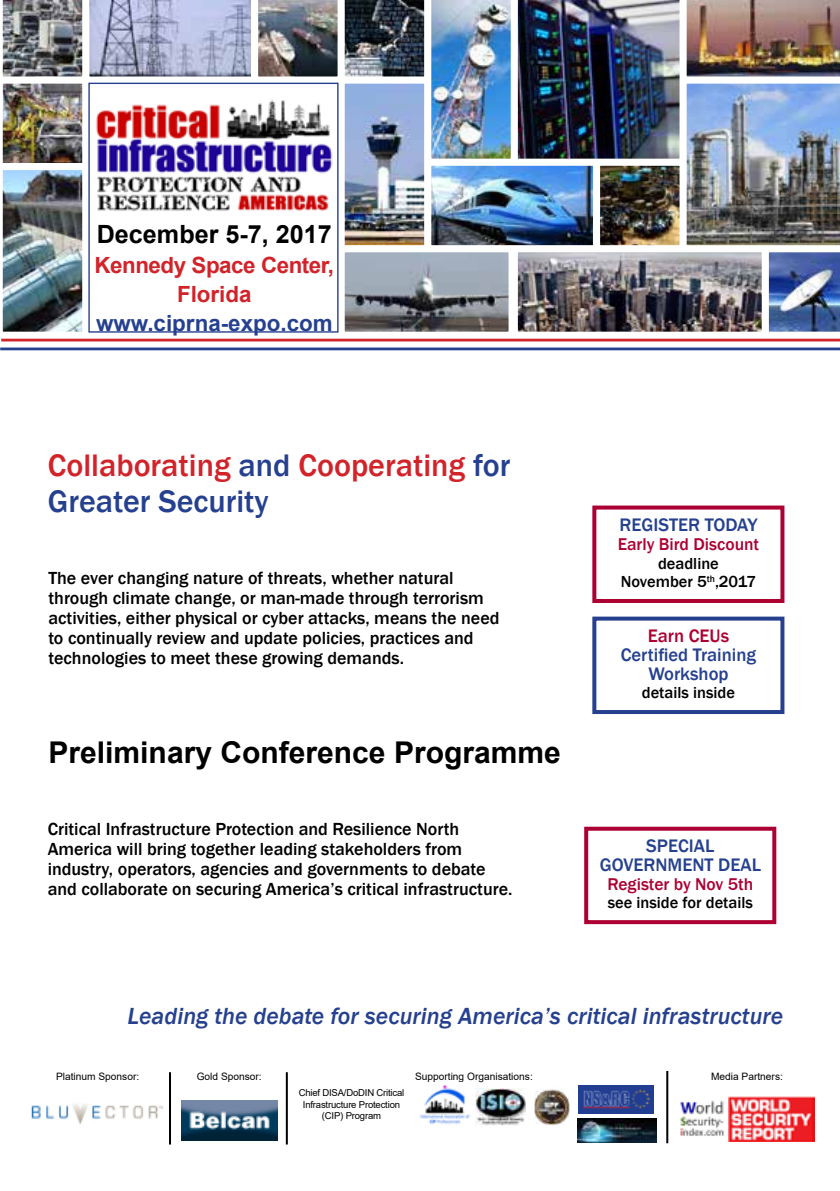
<style>
.page{position:relative;width:840px;height:1191px;background:#fff}
.page>*{position:absolute;margin:0;border:0;box-sizing:border-box;transform-origin:0 0}
.t1{font:500 32px/36px "Franklin Gothic";color:#d2232a}
.t2{font:700 30px "Arial";color:#000}
.t3{font:700 25.2px "Arial";color:#000}
.t4{font:italic 500 24px "Franklin Gothic";color:#25408f}
.t5{font:700 22.4px/29.4px "Arial";letter-spacing:-.02em;color:#d2232a;text-align:center}
.t6{font:700 22.4px "Arial";color:#25408f}
.t7{font:500 18.6px/18.6px "Franklin Gothic";color:#25408f;text-align:center}
.t8{font:500 18.6px "Franklin Gothic";color:#ac0033}
.t9{font:500 18px/20px "Franklin Gothic";color:#000}
.t10{font:500 17.6px "Franklin Gothic";color:#ac0033}
.t11{font:500 16.4px/18.6px "Franklin Gothic";color:#000;text-align:center}
.t12{font:10.2px "Arial";color:#000}
.t13{font:9.6px/11.4px "Arial";letter-spacing:-.02em;color:#000;text-align:center}
.s1{color:#25408f}
</style>
<div class="page">
<div style="left:592px;top:505px;width:192px;height:98px;border:4px solid #ac0033"></div>
<img style="left:2px;top:0;width:837px;height:333px">
<hr style="left:1px;top:339px;width:838px;height:2px;background:#d2232a">
<hr style="left:0;top:347px;width:839px;height:3px;background:#25408f">
<img style="left:680px;top:1100px;width:43px;height:36px">
<img style="left:475px;top:1088px;width:50px;height:37px">
<img style="left:420px;top:1084px;width:50px;height:41px">
<img style="left:578px;top:1085px;width:75px;height:28px">
<img style="left:534px;top:1089px;width:36px;height:36px">
<img style="left:728px;top:1096px;width:86px;height:45px">
<hr style="left:286px;top:1072px;width:2px;height:72px;background:#000">
<hr style="left:666px;top:1071px;width:2px;height:72px;background:#000">
<div style="left:592px;top:616px;width:192px;height:98px;border:4px solid #25408f"></div>
<img style="left:577px;top:1118px;width:78px;height:25px">
<div style="left:584px;top:826px;width:191px;height:98px;border:4px solid #ac0033"></div>
<img style="left:181px;top:1100px;width:96px;height:40px">
<img style="left:31px;top:1104px;width:133px;height:21px">
<hr style="left:169px;top:1072px;width:2px;height:72px;background:#000">
<h3 class="t3" style="left:97px;top:217px;width:236px">December 5-7, 2017</h3>
<p class="t5" style="left:94px;top:250px;width:241px">Kennedy Space Center,<br>Florida</p>
<p class="t6" style="left:96px;top:307px;width:238px">www.ciprna-expo.com</p>
<h1 class="t1" style="left:48px;top:448px;width:464px">Collaborating <span class="s1">and</span> Cooperating <span class="s1">for<br>Greater Security</span></h1>
<p class="t9" style="left:48px;top:568px;width:452px">The ever changing nature of threats, whether natural through climate change, or man-made through terrorism activities, either physical or cyber attacks, means the need to continually review and update policies, practices and technologies to meet these growing demands.</p>
<h2 class="t2" style="left:48px;top:731px;width:513px">Preliminary Conference Programme</h2>
<p class="t9" style="left:48px;top:819px;width:466px">Critical Infrastructure Protection and Resilience North America will bring together leading stakeholders from industry, operators, agencies and governments to debate and collaborate on securing America’s critical infrastructure.</p>
<p class="t7" style="left:619px;top:516px;width:139px">REGISTER TODAY</p>
<p class="t10" style="left:617px;top:533px;width:143px">Early Bird Discount</p>
<p class="t11" style="left:620px;top:554px;width:137px">deadline<br>November 5<sup>th</sup>,2017</p>
<p class="t8" style="left:647px;top:624px;width:83px">Earn CEUs</p>
<p class="t7" style="left:620px;top:645px;width:137px">Certified Training<br>Workshop</p>
<p class="t11" style="left:641px;top:683px;width:95px">details inside</p>
<p class="t7" style="left:599px;top:837px;width:163px">SPECIAL<br>GOVERNMENT DEAL</p>
<p class="t10" style="left:607px;top:873px;width:147px">Register by Nov 5th</p>
<p class="t11" style="left:607px;top:893px;width:147px">see inside for details</p>
<h3 class="t4" style="left:127px;top:1001px;width:657px">Leading the debate for securing America’s critical infrastructure</h3>
<p class="t12" style="left:56px;top:1069px;width:85px">Platinum Sponsor:</p>
<p class="t12" style="left:196px;top:1069px;width:67px">Gold Sponsor:</p>
<p class="t13" style="left:298px;top:1087px;width:107px">Chief DISA/DoDIN Critical<br>Infrastructure Protection (CIP) Program</p>
<p class="t12" style="left:415px;top:1069px;width:119px">Supporting Organisations:</p>
<p class="t12" style="left:710px;top:1069px;width:73px">Media Partners:</p>
</div>
